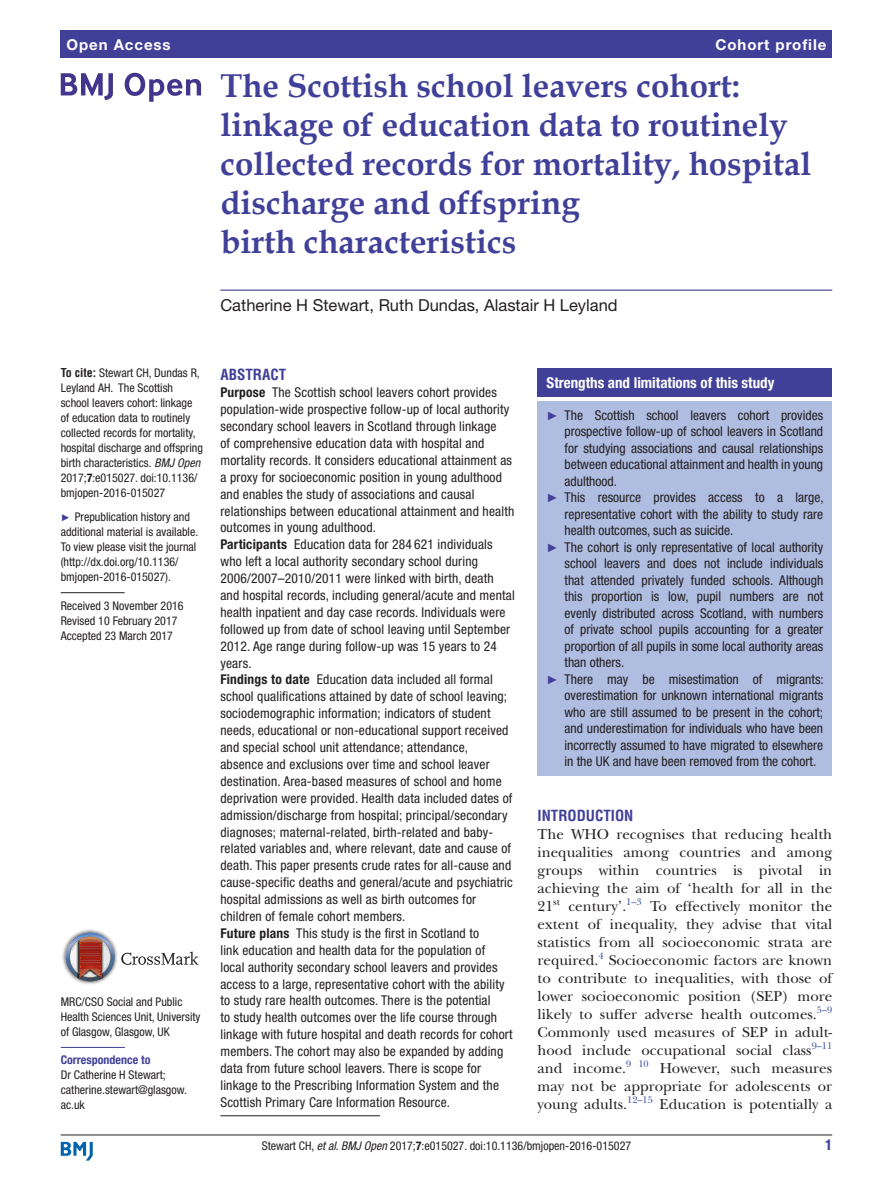
<style>
.page{position:relative;width:893px;height:1191px;background:#fff}
.page>*{position:absolute;margin:0;border:0;box-sizing:border-box;transform-origin:0 0}
.t1{font:700 33px/39px "Book Antiqua";color:#414099}
.t2{font:16.5px "Helvetica Neue LT Std";color:#231f20}
.t3{font:15px/18px "New Baskerville";color:#231f20;text-align:justify}
.t4{font:700 condensed 15px "Helvetica Neue LT Std";color:#fff}
.t5{font:700 15px "Helvetica Neue LT Std";letter-spacing:.065em;color:#fff}
.t6{font:700 condensed 15px "Helvetica LT Std";color:#414099}
.t7{font:700 condensed 15px "Helvetica";color:#414099}
.t8{font:700 condensed 15px "Helvetica Neue LT Std";color:#414099}
.t9{font:condensed 13.5px/17px "Helvetica Neue LT Std";letter-spacing:.015em;color:#231f20}
.t10{font:condensed 12px/15px "Helvetica Neue LT Std";color:#231f20}
.t11{font:700 condensed 12px "Helvetica Neue LT Std";color:#414099}
.t12{font:9.9px "New Baskerville";color:#3853a3}
.t13{font:9.9px "New Baskerville";color:#231f20}
.s1{font-family:"Helvetica LT Std";font-weight:700}
.s2{font-style:italic}
.s3{font-weight:700}
.s4{font-family:"Arial";font-stretch:normal;font-size:9.75px;color:#414099}
.s5{font-family:"Arial";font-stretch:normal;font-size:12px;color:#414099}
</style>
<div class="page">
<hr style="left:61px;top:1134px;width:771px;height:1px;background:#231f20">
<svg style="left:61px;top:1141px;width:32px;height:19px"></svg>
<div style="left:61px;top:31px;width:771px;height:27px;background:#414099"></div>
<hr style="left:220px;top:1115px;width:160px;height:1px;background:#231f20">
<hr style="left:220px;top:289px;width:612px;height:2px;background:#414099">
<hr style="left:61px;top:592px;width:64px;height:1px;background:#231f20">
<hr style="left:61px;top:1047px;width:64px;height:1px;background:#414099">
<svg style="left:61px;top:73px;width:52px;height:27px"></svg>
<svg style="left:125px;top:73px;width:76px;height:29px"></svg>
<img style="left:62px;top:929px;width:55px;height:55px">
<svg style="left:66px;top:932px;width:49px;height:49px;background:#a78689"></svg>
<svg style="left:121px;top:951px;width:78px;height:13px"></svg>
<div style="left:538px;top:368px;width:294px;height:29px;background:#414099"></div>
<div style="left:538px;top:401px;width:294px;height:374px;background:#afbde1"></div>
<p class="t5" style="left:66px;top:35px;width:106px">Open Access</p>
<p class="t5" style="left:715px;top:35px;width:113px">Cohort profile</p>
<h1 class="t1" style="left:220px;top:66px;width:593px">The Scottish school leavers cohort: linkage of education data to routinely collected records for mortality, hospital discharge and offspring<br>birth characteristics</h1>
<p class="t2" style="left:220px;top:296px;width:399px">Catherine H Stewart, Ruth Dundas, Alastair H Leyland</p>
<p class="t10" style="left:61px;top:365px;width:144px"><span class="s1">TO CITE:</span> Stewart CH, Dundas R,<br>Leyland AH. The Scottish school leavers cohort: linkage of education data to routinely collected records for mortality, hospital discharge and offspring birth characteristics. <span class="s2">BMJ Open<br></span>2017;<span class="s3">7</span>:e015027. doi:10.1136/ bmjopen-2016-015027</p>
<p class="t10" style="left:61px;top:509px;width:139px"><span class="s4">►</span> Prepublication history and additional material is available.<br>To view please visit the journal (http://dx.doi.org/10.1136/ bmjopen-2016-015027).</p>
<p class="t10" style="left:61px;top:598px;width:124px">Received 3 November 2016<br>Revised 10 February 2017<br>Accepted 23 March 2017</p>
<p class="t10" style="left:61px;top:994px;width:141px">MRC/CSO Social and Public<br>Health Sciences Unit, University of Glasgow, Glasgow, UK</p>
<p class="t11" style="left:61px;top:1052px;width:91px">Correspondence to</p>
<p class="t10" style="left:61px;top:1067px;width:128px">Dr Catherine H Stewart; catherine.stewart@glasgow. ac.uk</p>
<p class="t7" style="left:220px;top:365px;width:67px">ABSTRACT</p>
<p class="t9" style="left:220px;top:384px;width:296px"><span class="s3">Purpose</span> The Scottish school leavers cohort provides population-wide prospective follow-up of local authority secondary school leavers in Scotland through linkage<br>of comprehensive education data with hospital and mortality records. It considers educational attainment as a proxy for socioeconomic position in young adulthood and enables the study of associations and causal relationships between educational attainment and health outcomes in young adulthood.<br><span class="s3">Participants</span> Education data for 284 621 individuals who left a local authority secondary school during 2006/2007–2010/2011 were linked with birth, death and hospital records, including general/acute and mental health inpatient and day case records. Individuals were followed up from date of school leaving until September 2012. Age range during follow-up was 15 years to 24 years.<br><span class="s3">Findings to date</span> Education data included all formal school qualifications attained by date of school leaving; sociodemographic information; indicators of student needs, educational or non-educational support received and special school unit attendance; attendance,<br>absence and exclusions over time and school leaver destination. Area-based measures of school and home deprivation were provided. Health data included dates of admission/discharge from hospital; principal/secondary diagnoses; maternal-related, birth-related and baby&shy;related variables and, where relevant, date and cause of death. This paper presents crude rates for all-cause and cause-specific deaths and general/acute and psychiatric hospital admissions as well as birth outcomes for children of female cohort members.<br><span class="s3">Future plans</span> This study is the first in Scotland to<br>link education and health data for the population of<br>local authority secondary school leavers and provides access to a large, representative cohort with the ability to study rare health outcomes. There is the potential<br>to study health outcomes over the life course through linkage with future hospital and death records for cohort members. The cohort may also be expanded by adding data from future school leavers. There is scope for linkage to the Prescribing Information System and the Scottish Primary Care Information Resource.</p>
<p class="t4" style="left:547px;top:374px;width:229px">Strengths and limitations of this study</p>
<p class="t9" style="left:547px;top:406px;width:278px"><span class="s5">►</span> The Scottish school leavers cohort provides</p>
<p class="t9" style="left:565px;top:423px;width:260px">prospective follow-up of school leavers in Scotland</p>
<p class="t9" style="left:565px;top:439px;width:260px">for studying associations and causal relationships</p>
<p class="t9" style="left:565px;top:456px;width:260px">between educational attainment and health in young</p>
<p class="t9" style="left:565px;top:472px;width:54px">adulthood.</p>
<p class="t9" style="left:547px;top:489px;width:279px"><span class="s5">►</span> This resource provides access to a large,</p>
<p class="t9" style="left:565px;top:505px;width:260px">representative cohort with the ability to study rare</p>
<p class="t9" style="left:565px;top:522px;width:170px">health outcomes, such as suicide.</p>
<p class="t9" style="left:547px;top:538px;width:278px"><span class="s5">►</span> The cohort is only representative of local authority</p>
<p class="t9" style="left:565px;top:555px;width:260px">school leavers and does not include individuals</p>
<p class="t9" style="left:565px;top:571px;width:260px">that attended privately funded schools. Although</p>
<p class="t9" style="left:565px;top:588px;width:260px">this proportion is low, pupil numbers are not</p>
<p class="t9" style="left:565px;top:604px;width:260px">evenly distributed across Scotland, with numbers</p>
<p class="t9" style="left:565px;top:621px;width:260px">of private school pupils accounting for a greater</p>
<p class="t9" style="left:565px;top:637px;width:260px">proportion of all pupils in some local authority areas</p>
<p class="t9" style="left:565px;top:654px;width:61px">than others.</p>
<p class="t9" style="left:547px;top:670px;width:279px"><span class="s5">►</span> There may be misestimation of migrants:</p>
<p class="t9" style="left:565px;top:687px;width:260px">overestimation for unknown international migrants</p>
<p class="t9" style="left:565px;top:703px;width:260px">who are still assumed to be present in the cohort;</p>
<p class="t9" style="left:565px;top:720px;width:260px">and underestimation for individuals who have been</p>
<p class="t9" style="left:565px;top:736px;width:260px">incorrectly assumed to have migrated to elsewhere</p>
<p class="t9" style="left:565px;top:753px;width:253px">in the UK and have been removed from the cohort.</p>
<p class="t6" style="left:538px;top:806px;width:97px">INTRODUCTION</p>
<p class="t3" style="left:538px;top:825px;width:296px">The WHO recognises that reducing health inequalities among countries and among groups within countries is pivotal in achieving the aim of ‘health for all in the 21</p>
<p class="t13" style="left:553px;top:895px;width:8px">st</p>
<p class="t3" style="left:568px;top:897px;width:59px">century’.</p>
<p class="t12" style="left:626px;top:895px;width:17px">1–3</p>
<p class="t3" style="left:538px;top:897px;width:296px;text-indent:112px">To effectively monitor the extent of inequality, they advise that vital statistics from all socioeconomic strata are required.</p>
<p class="t12" style="left:598px;top:949px;width:7px">4</p>
<p class="t3" style="left:538px;top:951px;width:296px;text-indent:71px">Socioeconomic factors are known to contribute to inequalities, with those of lower socioeconomic position (SEP) more likely to suffer adverse health outcomes.</p>
<p class="t12" style="left:817px;top:1003px;width:17px">5–9</p>
<p class="t3" style="left:538px;top:1023px;width:296px">Commonly used measures of SEP in adult&shy;hood include occupational social class</p>
<p class="t12" style="left:812px;top:1039px;width:22px">9–11</p>
<p class="t3" style="left:538px;top:1059px;width:90px">and income.</p>
<p class="t12" style="left:626px;top:1057px;width:24px">9 10</p>
<p class="t3" style="left:538px;top:1059px;width:296px;text-indent:122px">However, such measures may not be appropriate for adolescents or young adults.</p>
<p class="t12" style="left:627px;top:1093px;width:27px">12–15</p>
<p class="t3" style="left:659px;top:1095px;width:174px">Education is potentially a</p>
<p class="t10" style="left:262px;top:1137px;width:371px">Stewart CH, <span class="s2">et al</span>. <span class="s2">BMJ Open</span> 2017;<span class="s3">7</span>:e015027. doi:10.1136/bmjopen-2016-015027</p>
<p class="t8" style="left:825px;top:1135px;width:9px">1</p>
</div>
